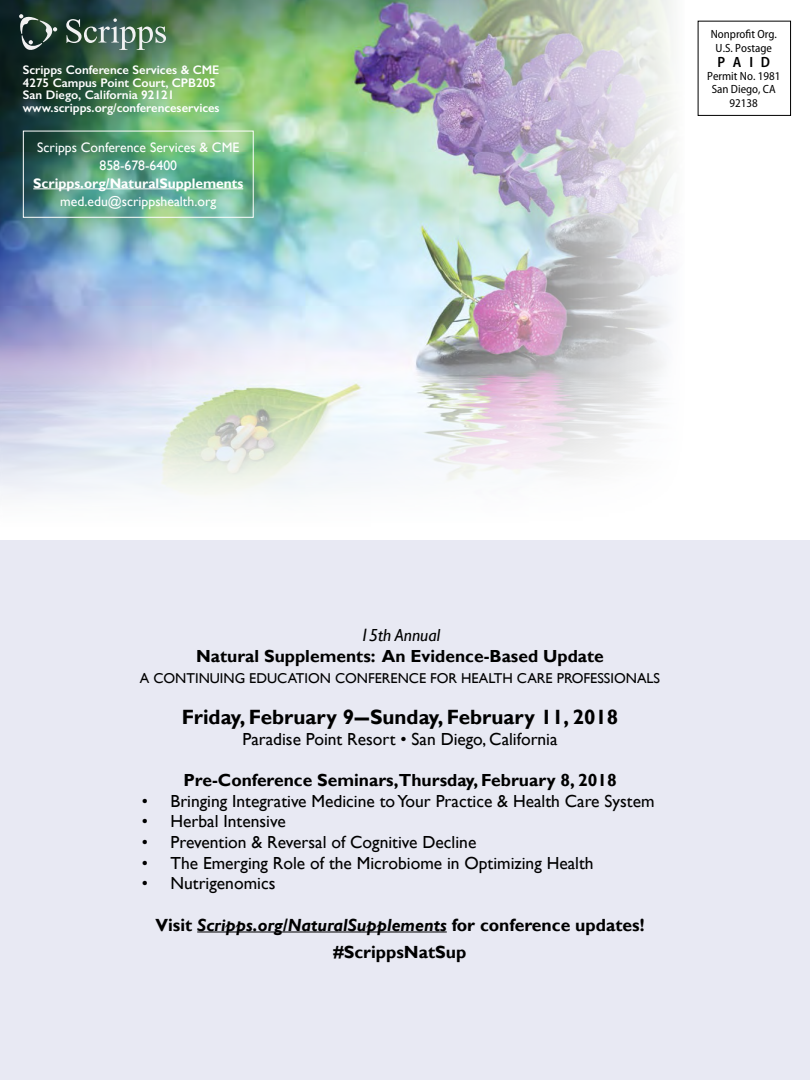
<style>
.page{position:relative;width:810px;height:1080px;background:#fff}
.page>*{position:absolute;margin:0;border:0;box-sizing:border-box;transform-origin:0 0}
.body{font:700 20.62px "Gill Sans";color:#000}
.body-2{font:italic 700 17.62px "Gill Sans";color:#000}
.body-3{font:700 17.62px "Gill Sans";color:#000}
.body-4{font:17.5px "Gill Sans";color:#000}
.body-5{font:700 17.5px "Gill Sans";color:#000}
.body-6{font:italic 17.5px "Gill Sans";color:#000}
.t1{font:600 semi-condensed 14.88px "Myriad Pro";color:#000}
.body-7{font:14.25px "Gill Sans";color:#000}
.body-8{font:13.75px "Gill Sans";color:#fff}
.body-9{font:700 13.75px "Gill Sans";color:#fff}
.t2{font:600 12.5px/12.5px "Gill Sans";color:#fff}
.t3{font:semi-condensed 11.88px "Myriad Pro";color:#000}
.s1{font-style:normal}
</style>
<div class="page">
<img style="left:0;top:0;width:674px;height:497px">
<svg style="left:19px;top:14px;width:38px;height:36px"></svg>
<svg style="left:66px;top:18px;width:100px;height:32px;background:#5a7766"></svg>
<hr style="left:33px;top:189px;width:210px;height:1px;background:#fff">
<div style="left:23px;top:131px;width:231px;height:87px;border:1px solid #fff"></div>
<div style="left:0;top:540px;width:810px;height:540px;background:#e8e9f3"></div>
<hr style="left:197px;top:932px;width:250px;height:1px;background:#000">
<div style="left:698px;top:21px;width:93px;height:95px;border:1px solid #000"></div>
<p class="t2" style="left:23px;top:63px;width:198px">Scripps Conference Services &amp; CME<br>4275 Campus Point Court, CPB205</p>
<p class="t2" style="left:23px;top:88px;width:153px">San Diego, California 92121</p>
<p class="t2" style="left:23px;top:101px;width:198px">www.scripps.org/conferenceservices</p>
<p class="body-8" style="left:37px;top:140px;width:204px">Scripps Conference Services &amp; CME</p>
<p class="body-8" style="left:99px;top:157px;width:79px">858-678-6400</p>
<p class="body-9" style="left:33px;top:175px;width:211px">Scripps.org/NaturalSupplements</p>
<p class="body-8" style="left:60px;top:193px;width:158px">med.edu@scrippshealth.org</p>
<p class="t3" style="left:711px;top:27px;width:68px">Nonprofit Org.</p>
<p class="t3" style="left:716px;top:41px;width:58px">U.S. Postage</p>
<p class="t1" style="left:717px;top:52px;width:54px">PAID</p>
<p class="t3" style="left:707px;top:69px;width:75px">Permit No. 1981</p>
<p class="t3" style="left:712px;top:82px;width:65px">San Diego, CA</p>
<p class="t3" style="left:730px;top:96px;width:30px">92138</p>
<p class="body-6" style="left:360px;top:625px;width:81px">15th Annual</p>
<p class="body-5" style="left:196px;top:646px;width:409px">Natural Supplements: An Evidence-Based Update</p>
<p class="body-7" style="left:140px;top:670px;width:522px">A CONTINUING EDUCATION CONFERENCE FOR HEALTH CARE PROFESSIONALS</p>
<p class="body" style="left:182px;top:705px;width:438px">Friday, February 9—Sunday, February 11, 2018</p>
<p class="body-4" style="left:242px;top:729px;width:317px">Paradise Point Resort • San Diego, California</p>
<p class="body-5" style="left:183px;top:770px;width:435px">Pre-Conference Seminars,Thursday, February 8, 2018</p>
<p class="body-4" style="left:142px;top:791px;width:514px">• Bringing Integrative Medicine to Your Practice &amp; Health Care System</p>
<p class="body-4" style="left:142px;top:811px;width:145px">• Herbal Intensive</p>
<p class="body-4" style="left:142px;top:832px;width:336px">• Prevention &amp; Reversal of Cognitive Decline</p>
<p class="body-4" style="left:142px;top:853px;width:453px">• The Emerging Role of the Microbiome in Optimizing Health</p>
<p class="body-4" style="left:142px;top:873px;width:135px">• Nutrigenomics</p>
<p class="body-2" style="left:156px;top:915px;width:491px"><span class="s1">Visit</span> Scripps.org/NaturalSupplements <span class="s1">for conference updates!</span></p>
<p class="body-3" style="left:334px;top:941px;width:134px">#ScrippsNatSup</p>
</div>
